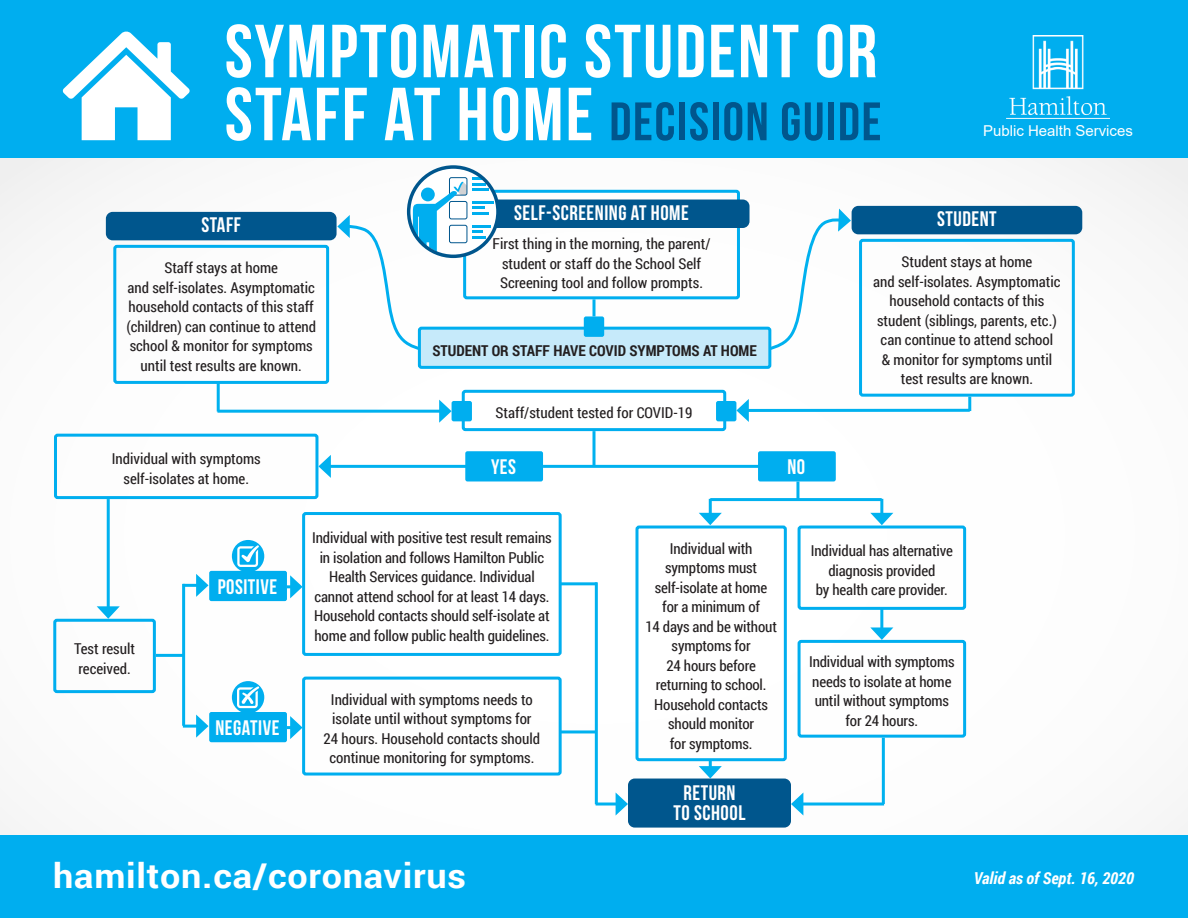
<style>
.page{position:relative;width:1188px;height:918px;background:#fff}
.page>*{position:absolute;margin:0;border:0;box-sizing:border-box;transform-origin:0 0}
.t1{font:75px "Bebas Neue";letter-spacing:.03em;color:#fff}
.t2{font:54px "Bebas Neue";letter-spacing:.03em;color:#00568d}
.t3{font:700 34.2px "Roboto";letter-spacing:.02em;color:#fff;scale:1.05 1}
.t4{font:21px/19.5px "Bebas Neue";letter-spacing:.025em;color:#fff;text-align:center}
.t5{font:italic 700 16.5px "Roboto Condensed";color:#fff}
.t6{font:15px/19.5px "Roboto Condensed";color:#231f20;text-align:center}
.t7{font:700 15px "Roboto Condensed";color:#231f20}
.t8{font:15px "Arial";color:#fff}
.s1{font-size:75px;color:#fff}
</style>
<div class="page">
<svg style="left:765px;top:209px;width:86px;height:144px"></svg>
<svg style="left:592px;top:431px;width:4px;height:34px"></svg>
<hr style="left:182px;top:584px;width:3px;height:142px;background:#00b1ef">
<hr style="left:595px;top:582px;width:3px;height:222px;background:#00b1ef">
<hr style="left:710px;top:498px;width:172px;height:3px;background:#00b1ef">
<hr style="left:217px;top:410px;width:227px;height:3px;background:#00b1ef">
<svg style="left:439px;top:400px;width:13px;height:23px"></svg>
<hr style="left:107px;top:499px;width:3px;height:112px;background:#00b1ef">
<svg style="left:97px;top:606px;width:23px;height:13px"></svg>
<hr style="left:327px;top:465px;width:143px;height:3px;background:#00b1ef">
<svg style="left:318px;top:455px;width:13px;height:23px"></svg>
<hr style="left:744px;top:409px;width:226px;height:3px;background:#00b1ef">
<svg style="left:736px;top:399px;width:13px;height:23px"></svg>
<hr style="left:968px;top:397px;width:3px;height:14px;background:#00b1ef">
<hr style="left:543px;top:465px;width:219px;height:3px;background:#00b1ef">
<hr style="left:156px;top:654px;width:28px;height:3px;background:#00b1ef">
<hr style="left:796px;top:481px;width:3px;height:19px;background:#00b1ef">
<hr style="left:882px;top:738px;width:3px;height:66px;background:#00b1ef">
<hr style="left:560px;top:730px;width:36px;height:3px;background:#00b1ef">
<hr style="left:560px;top:582px;width:37px;height:3px;background:#00b1ef">
<hr style="left:183px;top:584px;width:18px;height:3px;background:#00b1ef">
<svg style="left:196px;top:574px;width:13px;height:23px"></svg>
<hr style="left:880px;top:499px;width:3px;height:18px;background:#00b1ef">
<svg style="left:870px;top:513px;width:23px;height:12px"></svg>
<hr style="left:880px;top:608px;width:3px;height:24px;background:#00b1ef">
<svg style="left:870px;top:627px;width:23px;height:13px"></svg>
<svg style="left:287px;top:575px;width:15px;height:23px"></svg>
<hr style="left:183px;top:725px;width:18px;height:3px;background:#00b1ef">
<svg style="left:196px;top:715px;width:13px;height:23px"></svg>
<hr style="left:709px;top:499px;width:3px;height:18px;background:#00b1ef">
<svg style="left:699px;top:513px;width:23px;height:12px"></svg>
<svg style="left:699px;top:761px;width:23px;height:18px"></svg>
<svg style="left:287px;top:716px;width:15px;height:23px"></svg>
<hr style="left:596px;top:803px;width:24px;height:3px;background:#00b1ef">
<svg style="left:616px;top:793px;width:12px;height:22px"></svg>
<hr style="left:799px;top:803px;width:85px;height:3px;background:#00b1ef">
<svg style="left:791px;top:793px;width:12px;height:22px"></svg>
<svg style="left:592px;top:299px;width:4px;height:17px"></svg>
<div style="left:0;top:0;width:1188px;height:158px;background:#00aeef"></div>
<div style="left:0;top:836px;width:1188px;height:82px;background:#00aeef"></div>
<div style="left:463px;top:190px;width:277px;height:109px;border:3px solid #00aeef;border-radius:2px"></div>
<div style="left:113px;top:245px;width:216px;height:139px;border:3px solid #00aeef;border-radius:2px"></div>
<div style="left:859px;top:239px;width:216px;height:158px;border:3px solid #00aeef;border-radius:2px"></div>
<div style="left:419px;top:328px;width:351px;height:39px;background:#c6eafa;border-radius:2px"></div>
<div style="left:418px;top:327px;width:353px;height:42px;border:3px solid #00aeef;border-radius:2px"></div>
<div style="left:462px;top:390px;width:264px;height:41px;border:3px solid #00aeef;border-radius:2px"></div>
<div style="left:54px;top:434px;width:264px;height:65px;border:3px solid #00aeef;border-radius:2px"></div>
<div style="left:302px;top:512px;width:260px;height:144px;border:3px solid #00aeef;border-radius:2px"></div>
<div style="left:635px;top:526px;width:152px;height:235px;border:3px solid #00aeef;border-radius:2px"></div>
<div style="left:798px;top:526px;width:168px;height:84px;border:3px solid #00aeef;border-radius:2px"></div>
<div style="left:798px;top:640px;width:168px;height:98px;border:3px solid #00aeef;border-radius:2px"></div>
<div style="left:302px;top:677px;width:260px;height:99px;border:3px solid #00aeef;border-radius:2px"></div>
<div style="left:53px;top:619px;width:103px;height:74px;border:3px solid #00aeef;border-radius:2px"></div>
<div style="left:454px;top:200px;width:296px;height:28px;background:#00568d;border-radius:7px"></div>
<div style="left:628px;top:779px;width:163px;height:49px;background:#00568d;border-radius:7px"></div>
<div style="left:106px;top:212px;width:231px;height:28px;background:#00568d;border-radius:7px"></div>
<div style="left:852px;top:206px;width:230px;height:28px;background:#00568d;border-radius:7px"></div>
<svg style="left:409px;top:167px;width:89px;height:89px"></svg>
<hr style="left:472px;top:188px;width:17px;height:3px;background:#00aeef">
<hr style="left:472px;top:201px;width:22px;height:3px;background:#00aeef">
<hr style="left:472px;top:212px;width:17px;height:3px;background:#00aeef">
<hr style="left:472px;top:225px;width:19px;height:3px;background:#00aeef">
<svg style="left:337px;top:177px;width:149px;height:176px"></svg>
<div style="left:407px;top:165px;width:93px;height:93px;border:3px solid #00568d;border-radius:50%"></div>
<div style="left:584px;top:316px;width:20px;height:21px;background:#00aeef;border-radius:2px"></div>
<div style="left:452px;top:401px;width:20px;height:20px;background:#00aeef;border-radius:2px"></div>
<div style="left:716px;top:401px;width:20px;height:20px;background:#00aeef;border-radius:2px"></div>
<hr style="left:217px;top:382px;width:3px;height:30px;background:#00b1ef">
<div style="left:465px;top:451px;width:78px;height:30px;background:#00aeef;border-radius:2px"></div>
<div style="left:758px;top:451px;width:78px;height:30px;background:#00aeef;border-radius:2px"></div>
<div style="left:209px;top:571px;width:78px;height:30px;background:#00aeef;border-radius:2px"></div>
<div style="left:232px;top:540px;width:32px;height:32px;background:#00aeef;border-radius:50%"></div>
<svg style="left:237px;top:545px;width:22px;height:22px"></svg>
<div style="left:209px;top:712px;width:78px;height:30px;background:#00aeef;border-radius:2px"></div>
<div style="left:232px;top:681px;width:32px;height:33px;background:#00aeef;border-radius:50%"></div>
<svg style="left:237px;top:686px;width:22px;height:22px"></svg>
<img style="left:1006px;top:35px;width:104px;height:83px">
<svg style="left:63px;top:31px;width:127px;height:109px"></svg>
<h1 class="t1" style="left:225px;top:10px;width:654px">SYMPTOMATIC STUDENT OR</h1>
<h2 class="t2" style="left:225px;top:92px;width:658px"><span class="s1">STAFF AT HOME</span> DECISION GUIDE</h2>
<p class="t8" style="left:983px;top:121px;width:151px">Public Health Services</p>
<h3 class="t4" style="left:514px;top:203px;width:176px">SELF-SCREENING AT HOME</h3>
<h3 class="t4" style="left:201px;top:215px;width:41px">STAFF</h3>
<h3 class="t4" style="left:937px;top:209px;width:61px">STUDENT</h3>
<p class="t6" style="left:493px;top:234px;width:219px">First thing in the morning, the parent/ student or staff do the School Self<br>Screening tool and follow prompts.</p>
<p class="t6" style="left:126px;top:258px;width:191px">Staff stays at home<br>and self-isolates. Asymptomatic household contacts of this staff (children) can continue to attend school &amp; monitor for symptoms until test results are known.</p>
<p class="t6" style="left:873px;top:252px;width:189px">Student stays at home<br>and self-isolates. Asymptomatic household contacts of this student (siblings, parents, etc.) can continue to attend school<br>&amp; monitor for symptoms until test results are known.</p>
<p class="t7" style="left:432px;top:340px;width:326px">STUDENT OR STAFF HAVE COVID SYMPTOMS AT HOME</p>
<p class="t6" style="left:112px;top:449px;width:150px">Individual with symptoms self-isolates at home.</p>
<p class="t6" style="left:74px;top:638px;width:63px;text-align:left">Test result received.</p>
<h3 class="t4" style="left:218px;top:577px;width:61px">POSITIVE</h3>
<h3 class="t4" style="left:216px;top:718px;width:65px">NEGATIVE</h3>
<p class="t6" style="left:496px;top:403px;width:198px">Staff/student tested for COVID-19</p>
<h3 class="t4" style="left:491px;top:457px;width:26px">YES</h3>
<h3 class="t4" style="left:787px;top:457px;width:19px">NO</h3>
<p class="t6" style="left:312px;top:527px;width:241px">Individual with positive test result remains in isolation and follows Hamilton Public Health Services guidance. Individual cannot attend school for at least 14 days.<br>Household contacts should self-isolate at home and follow public health guidelines.</p>
<p class="t6" style="left:645px;top:538px;width:133px">Individual with symptoms must self-isolate at home for a minimum of<br>14 days and be without symptoms for<br>24 hours before returning to school.<br>Household contacts should monitor<br>for symptoms.</p>
<p class="t6" style="left:811px;top:540px;width:144px">Individual has alternative diagnosis provided<br>by health care provider.</p>
<p class="t6" style="left:809px;top:652px;width:147px">Individual with symptoms needs to isolate at home until without symptoms for 24 hours.</p>
<p class="t6" style="left:324px;top:689px;width:218px">Individual with symptoms needs to isolate until without symptoms for 24 hours. Household contacts should continue monitoring for symptoms.</p>
<h3 class="t4" style="left:674px;top:783px;width:73px">RETURN<br>TO SCHOOL</h3>
<h3 class="t3" style="left:53px;top:852px;width:395px">hamilton.ca/coronavirus</h3>
<p class="t5" style="left:974px;top:866px;width:162px">Valid as of Sept. 16, 2020</p>
</div>
